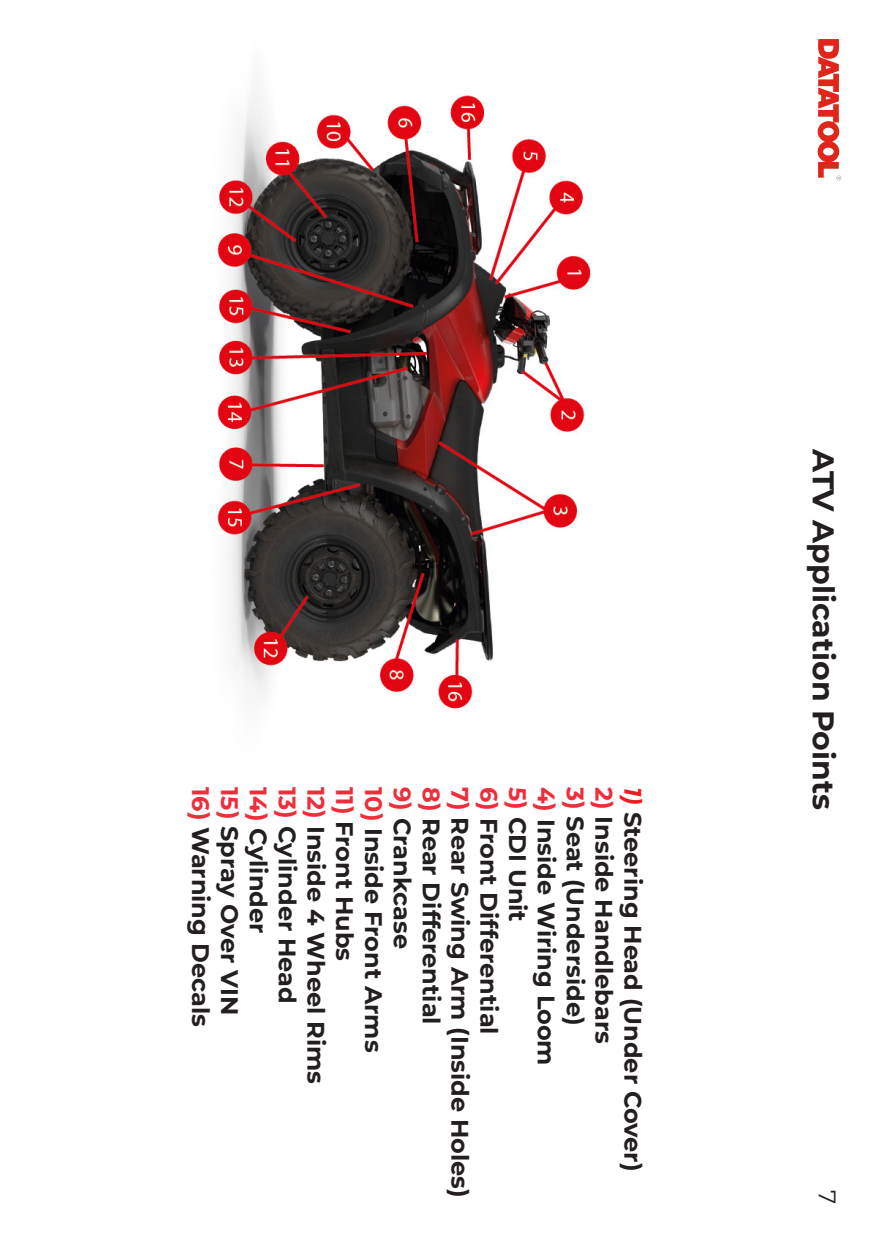
<style>
.page{position:relative;width:893px;height:1259px;background:#fff}
.page>*{position:absolute;margin:0;border:0;box-sizing:border-box;transform-origin:0 0}
.t1{font:700 30px "Montserrat";color:#231f20}
.t2{font:700 24px "Montserrat";color:#231f20}
.t3{font:24px "Montserrat";color:#231f20}
.s1{color:#ee2f3b}
.s2{font-style:italic;color:#ee1d23}
</style>
<div class="page">
<svg style="left:825px;top:39px;width:16px;height:141px"></svg>
<img style="left:217px;top:39px;width:608px;height:670px">
<p class="t2" style="left:593px;top:787px;width:240px;rotate:90deg"><span class="s1">3)</span> Seat (Underside)</p>
<p class="t2" style="left:621px;top:787px;width:258px;rotate:90deg"><span class="s1">2)</span> Inside Handlebars</p>
<p class="t2" style="left:218px;top:787px;width:241px;rotate:90deg"><span class="s1">16)</span> Warning Decals</p>
<p class="t2" style="left:247px;top:787px;width:230px;rotate:90deg"><span class="s1">15)</span> Spray Over VIN</p>
<p class="t2" style="left:276px;top:787px;width:148px;rotate:90deg"><span class="s1">14)</span> Cylinder</p>
<p class="t2" style="left:305px;top:787px;width:218px;rotate:90deg"><span class="s1">13)</span> Cylinder Head</p>
<p class="t2" style="left:333px;top:787px;width:298px;rotate:90deg"><span class="s1">12)</span> Inside 4 Wheel Rims</p>
<p class="t2" style="left:362px;top:787px;width:176px;rotate:90deg"><span class="s1">11)</span> Front Hubs</p>
<p class="t2" style="left:391px;top:787px;width:267px;rotate:90deg"><span class="s1">10)</span> Inside Front Arms</p>
<p class="t2" style="left:535px;top:787px;width:136px;rotate:90deg"><span class="s1">5)</span> CDI Unit</p>
<p class="t2" style="left:420px;top:787px;width:163px;rotate:90deg"><span class="s1">9)</span> Crankcase</p>
<p class="t2" style="left:477px;top:787px;width:412px;rotate:90deg"><span class="s1">7)</span> Rear Swing Arm (Inside Holes)</p>
<p class="t2" style="left:564px;top:787px;width:280px;rotate:90deg"><span class="s1">4)</span> Inside Wiring Loom</p>
<p class="t2" style="left:449px;top:787px;width:239px;rotate:90deg"><span class="s1">8)</span> Rear Differential</p>
<p class="t2" style="left:506px;top:787px;width:249px;rotate:90deg"><span class="s1">6)</span> Front Differential</p>
<p class="t2" style="left:650px;top:787px;width:386px;rotate:90deg"><span class="s2">1)</span> Steering Head (Under Cover)</p>
<p class="t1" style="left:845px;top:449px;width:362px;rotate:90deg">ATV Application Points</p>
<p class="t3" style="left:844px;top:1189px;width:16px;rotate:90deg">7</p>
</div>
